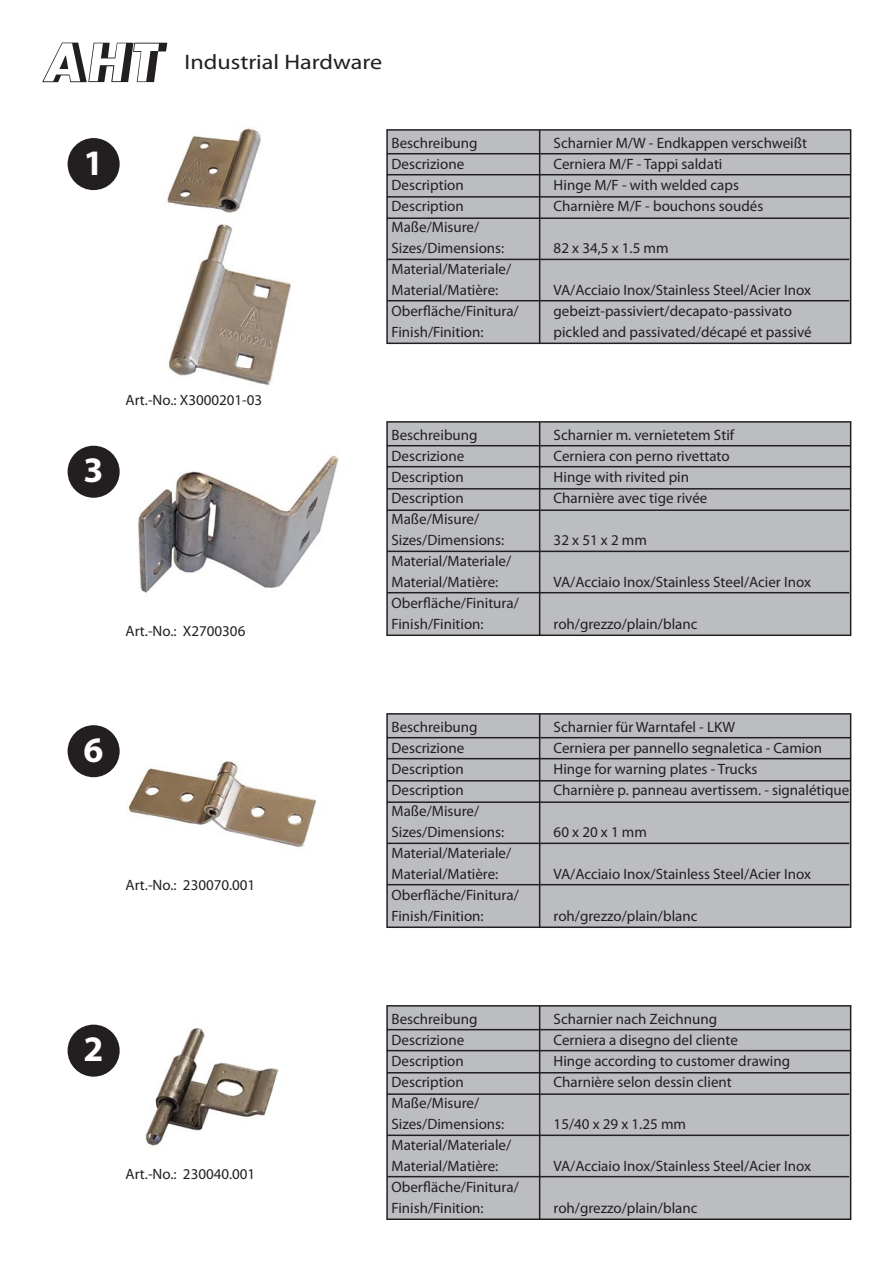
<style>
.page{position:relative;width:893px;height:1263px;background:#fff}
.page>*{position:absolute;margin:0;border:0;box-sizing:border-box;transform-origin:0 0}
.t1{font:700 36px "Myriad Pro";color:#fff}
.t2{font:21px "Myriad Pro";color:#231f20;scale:1.15 1}
.t3{font:15px/21px "Myriad Pro";color:#231f20}
</style>
<div class="page">
<svg style="left:42px;top:43px;width:125px;height:39px"></svg>
<img style="left:80px;top:725px;width:237px;height:122px">
<img style="left:72px;top:127px;width:219px;height:258px">
<svg style="left:386px;top:129px;width:466px;height:216px;background:#b3b5b8"></svg>
<hr style="left:387px;top:259px;width:462px;height:1px;background:#231f20">
<hr style="left:387px;top:300px;width:462px;height:1px;background:#231f20">
<hr style="left:539px;top:130px;width:1px;height:213px;background:#231f20">
<svg style="left:386px;top:421px;width:466px;height:215px;background:#b3b4b7"></svg>
<hr style="left:387px;top:551px;width:462px;height:1px;background:#231f20">
<hr style="left:387px;top:592px;width:462px;height:1px;background:#231f20">
<hr style="left:539px;top:422px;width:1px;height:213px;background:#231f20">
<svg style="left:386px;top:713px;width:466px;height:215px;background:#b3b4b7"></svg>
<hr style="left:387px;top:843px;width:462px;height:1px;background:#231f20">
<hr style="left:387px;top:884px;width:462px;height:1px;background:#231f20">
<hr style="left:539px;top:714px;width:1px;height:213px;background:#231f20">
<svg style="left:386px;top:1005px;width:466px;height:215px;background:#b3b4b7"></svg>
<hr style="left:387px;top:1135px;width:462px;height:1px;background:#231f20">
<hr style="left:387px;top:1176px;width:462px;height:1px;background:#231f20">
<hr style="left:539px;top:1006px;width:1px;height:213px;background:#231f20">
<img style="left:116px;top:455px;width:223px;height:138px">
<img style="left:145px;top:1028px;width:134px;height:118px">
<div style="left:68px;top:138px;width:52px;height:52px;background:#231f20;border-radius:50%"></div>
<div style="left:68px;top:446px;width:52px;height:52px;background:#231f20;border-radius:50%"></div>
<div style="left:68px;top:725px;width:52px;height:52px;background:#231f20;border-radius:50%"></div>
<div style="left:68px;top:1025px;width:52px;height:52px;background:#231f20;border-radius:50%"></div>
<h2 class="t2" style="left:184px;top:54px;width:173px">Industrial Hardware</h2>
<h1 class="t1" style="left:84px;top:149px;width:21px">1</h1>
<h1 class="t1" style="left:84px;top:457px;width:21px">3</h1>
<p class="t3" style="left:125px;top:390px;width:138px">Art.-No.: X3000201-03</p>
<p class="t3" style="left:125px;top:622px;width:121px">Art.-No.: X2700306</p>
<p class="t3" style="left:391px;top:133px;width:87px">Beschreibung</p>
<p class="t3" style="left:553px;top:133px;width:255px">Scharnier M/W - Endkappen verschweißt</p>
<p class="t3" style="left:391px;top:154px;width:74px">Descrizione</p>
<p class="t3" style="left:553px;top:154px;width:170px">Cerniera M/F - Tappi saldati</p>
<p class="t3" style="left:391px;top:175px;width:74px">Description</p>
<p class="t3" style="left:553px;top:175px;width:187px">Hinge M/F - with welded caps</p>
<p class="t3" style="left:391px;top:196px;width:74px">Description</p>
<p class="t3" style="left:553px;top:196px;width:211px">Charnière M/F - bouchons soudés</p>
<p class="t3" style="left:391px;top:217px;width:114px">Maße/Misure/<br>Sizes/Dimensions:</p>
<p class="t3" style="left:553px;top:238px;width:116px">82 x 34,5 x 1.5 mm</p>
<p class="t3" style="left:391px;top:259px;width:121px">Material/Materiale/<br>Material/Matière:</p>
<p class="t3" style="left:553px;top:280px;width:259px">VA/Acciaio Inox/Stainless Steel/Acier Inox</p>
<p class="t3" style="left:391px;top:301px;width:129px">Oberfläche/Finitura/</p>
<p class="t3" style="left:553px;top:301px;width:240px">gebeizt-passiviert/decapato-passivato</p>
<p class="t3" style="left:391px;top:322px;width:94px">Finish/Finition:</p>
<p class="t3" style="left:553px;top:322px;width:259px">pickled and passivated/décapé et passivé</p>
<p class="t3" style="left:391px;top:425px;width:87px">Beschreibung</p>
<p class="t3" style="left:553px;top:425px;width:182px">Scharnier m. vernietetem Stif</p>
<p class="t3" style="left:391px;top:446px;width:74px">Descrizione</p>
<p class="t3" style="left:553px;top:446px;width:178px">Cerniera con perno rivettato</p>
<p class="t3" style="left:391px;top:467px;width:74px">Description</p>
<p class="t3" style="left:553px;top:467px;width:137px">Hinge with rivited pin</p>
<p class="t3" style="left:391px;top:488px;width:74px">Description</p>
<p class="t3" style="left:553px;top:488px;width:155px">Charnière avec tige rivée</p>
<p class="t3" style="left:391px;top:509px;width:114px">Maße/Misure/<br>Sizes/Dimensions:</p>
<p class="t3" style="left:553px;top:530px;width:95px">32 x 51 x 2 mm</p>
<p class="t3" style="left:391px;top:551px;width:121px">Material/Materiale/<br>Material/Matière:</p>
<p class="t3" style="left:391px;top:593px;width:129px">Oberfläche/Finitura/<br>Finish/Finition:</p>
<p class="t3" style="left:553px;top:572px;width:259px">VA/Acciaio Inox/Stainless Steel/Acier Inox</p>
<p class="t3" style="left:553px;top:614px;width:145px">roh/grezzo/plain/blanc</p>
<h1 class="t1" style="left:84px;top:736px;width:21px">6</h1>
<p class="t3" style="left:125px;top:876px;width:131px">Art.-No.: 230070.001</p>
<p class="t3" style="left:391px;top:717px;width:87px">Beschreibung</p>
<p class="t3" style="left:553px;top:717px;width:183px">Scharnier für Warntafel - LKW</p>
<p class="t3" style="left:391px;top:738px;width:74px">Descrizione</p>
<p class="t3" style="left:553px;top:738px;width:270px">Cerniera per pannello segnaletica - Camion</p>
<p class="t3" style="left:391px;top:759px;width:74px">Description</p>
<p class="t3" style="left:553px;top:759px;width:205px">Hinge for warning plates - Trucks</p>
<p class="t3" style="left:391px;top:780px;width:74px">Description</p>
<p class="t3" style="left:553px;top:780px;width:297px">Charnière p. panneau avertissem. - signalétique</p>
<p class="t3" style="left:391px;top:801px;width:114px">Maße/Misure/<br>Sizes/Dimensions:</p>
<p class="t3" style="left:553px;top:822px;width:95px">60 x 20 x 1 mm</p>
<p class="t3" style="left:391px;top:843px;width:121px">Material/Materiale/<br>Material/Matière:</p>
<p class="t3" style="left:391px;top:885px;width:129px">Oberfläche/Finitura/<br>Finish/Finition:</p>
<p class="t3" style="left:553px;top:864px;width:259px">VA/Acciaio Inox/Stainless Steel/Acier Inox</p>
<p class="t3" style="left:553px;top:906px;width:145px">roh/grezzo/plain/blanc</p>
<h1 class="t1" style="left:84px;top:1035px;width:21px">2</h1>
<p class="t3" style="left:125px;top:1165px;width:131px">Art.-No.: 230040.001</p>
<p class="t3" style="left:391px;top:1009px;width:87px">Beschreibung</p>
<p class="t3" style="left:553px;top:1009px;width:165px">Scharnier nach Zeichnung</p>
<p class="t3" style="left:391px;top:1030px;width:74px">Descrizione</p>
<p class="t3" style="left:553px;top:1030px;width:186px">Cerniera a disegno del cliente</p>
<p class="t3" style="left:391px;top:1051px;width:74px">Description</p>
<p class="t3" style="left:553px;top:1051px;width:238px">Hinge according to customer drawing</p>
<p class="t3" style="left:391px;top:1072px;width:74px">Description</p>
<p class="t3" style="left:553px;top:1072px;width:180px">Charnière selon dessin client</p>
<p class="t3" style="left:391px;top:1093px;width:114px">Maße/Misure/<br>Sizes/Dimensions:</p>
<p class="t3" style="left:553px;top:1114px;width:134px">15/40 x 29 x 1.25 mm</p>
<p class="t3" style="left:391px;top:1135px;width:121px">Material/Materiale/<br>Material/Matière:</p>
<p class="t3" style="left:391px;top:1177px;width:129px">Oberfläche/Finitura/<br>Finish/Finition:</p>
<p class="t3" style="left:553px;top:1156px;width:259px">VA/Acciaio Inox/Stainless Steel/Acier Inox</p>
<p class="t3" style="left:553px;top:1198px;width:145px">roh/grezzo/plain/blanc</p>
</div>
